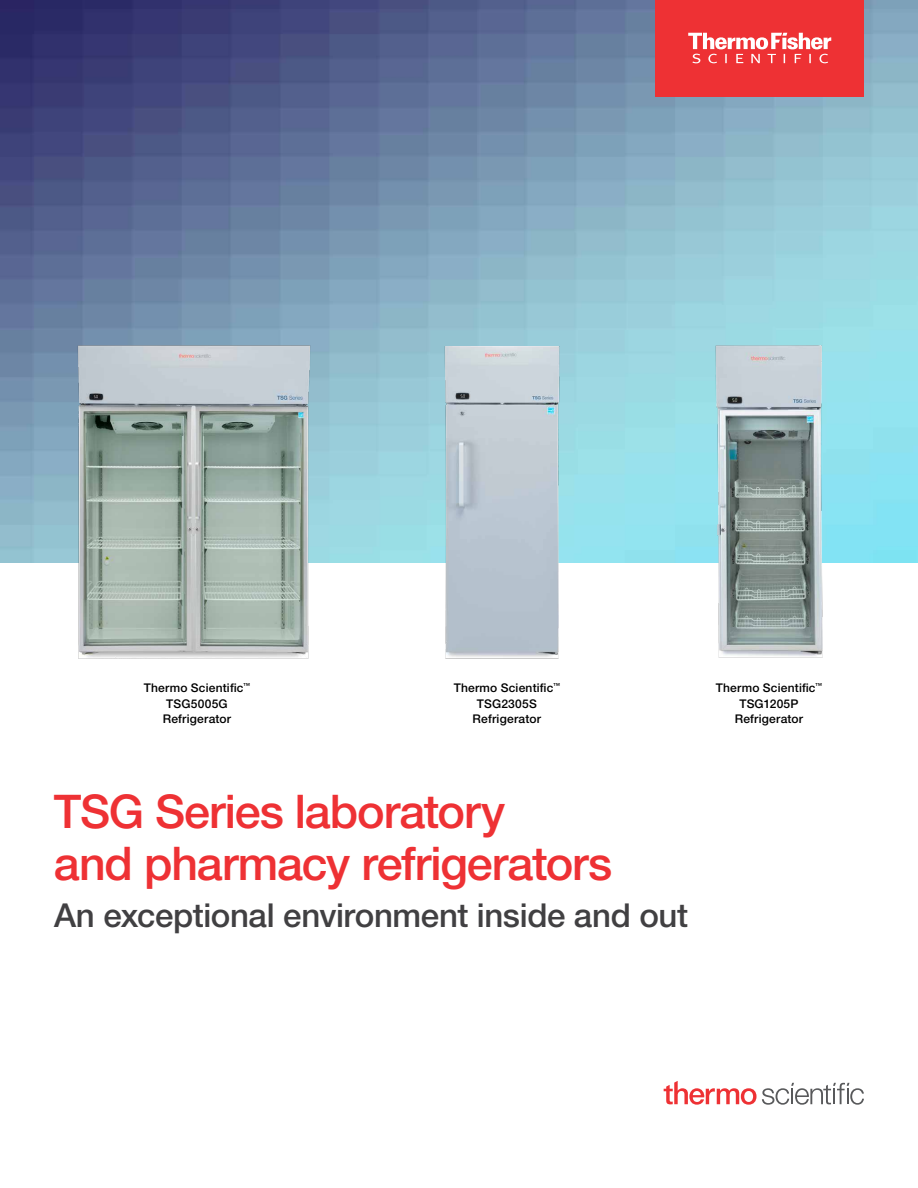
<style>
.page{position:relative;width:918px;height:1188px;background:#fff}
.page>*{position:absolute;margin:0;border:0;box-sizing:border-box;transform-origin:0 0}
.t1{font:500 46.5px/52.5px "Helvetica Neue LTW1 G";letter-spacing:-.025em;color:#ee3134}
.t2{font:500 33px "Helvetica Neue LTW1 G";letter-spacing:-.01em;color:#414042}
.t3{font:500 12px/15.8px "Helvetica Neue LTW1 G";letter-spacing:.015em;color:#000;text-align:center}
</style>
<div class="page">
<img style="left:0;top:0;width:918px;height:562px">
<img style="left:57px;top:341px;width:276px;height:318px">
<img style="left:687px;top:340px;width:162px;height:318px">
<img style="left:429px;top:346px;width:156px;height:313px">
<svg style="left:664px;top:1081px;width:200px;height:24px"></svg>
<div style="left:656px;top:0;width:208px;height:96px;background:#ee3134"></div>
<svg style="left:688px;top:33px;width:143px;height:30px"></svg>
<p class="t3" style="left:144px;top:680px;width:108px">Thermo Scientific<sup>™<br></sup>TSG5005G<br>Refrigerator</p>
<p class="t3" style="left:716px;top:680px;width:108px">Thermo Scientific<sup>™<br></sup>TSG1205P<br>Refrigerator</p>
<p class="t3" style="left:454px;top:680px;width:108px">Thermo Scientific<sup>™<br></sup>TSG2305S<br>Refrigerator</p>
<h1 class="t1" style="left:54px;top:785px;width:560px">TSG Series laboratory<br>and pharmacy refrigerators</h1>
<h2 class="t2" style="left:54px;top:895px;width:636px">An exceptional environment inside and out</h2>
</div>
